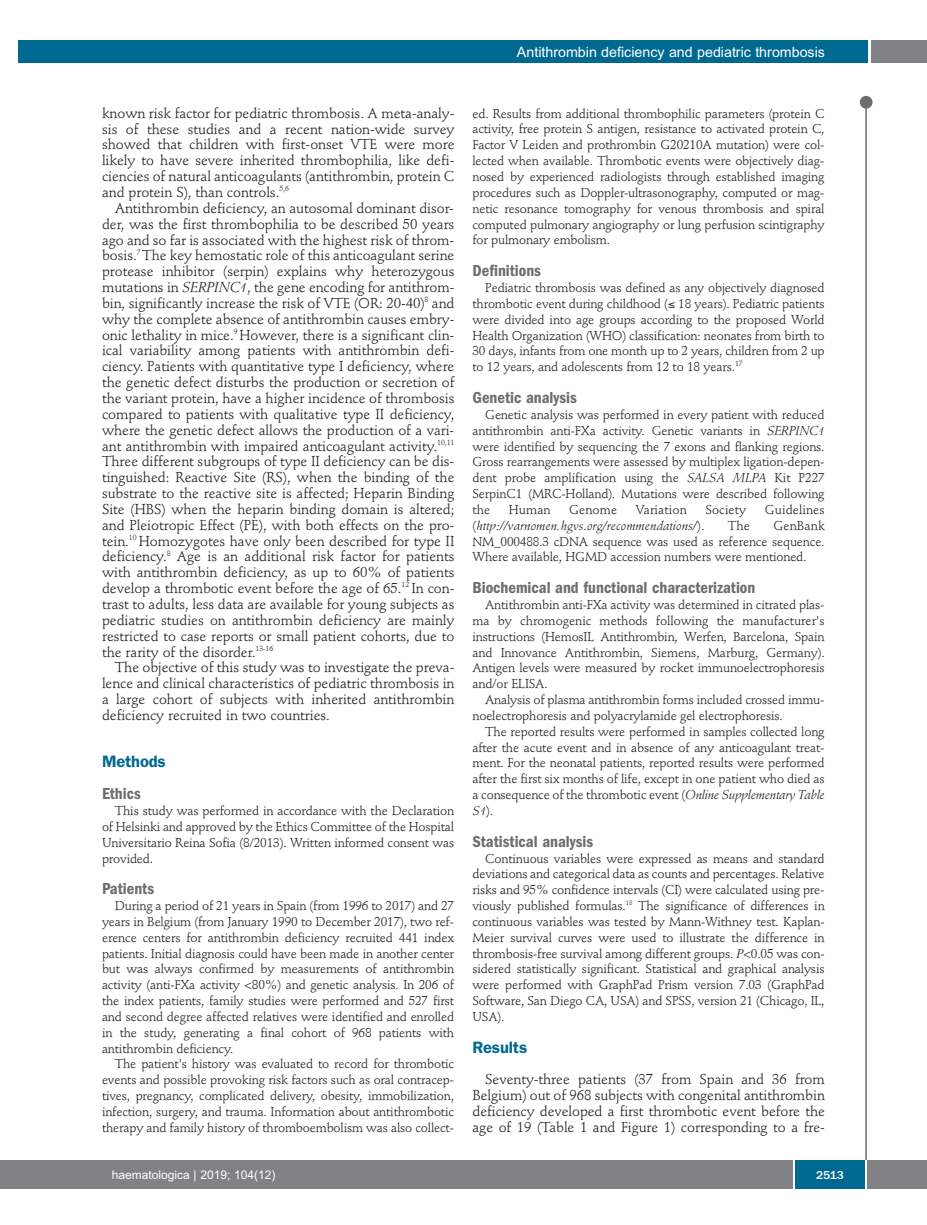
<style>
.page{position:relative;width:927px;height:1225px;background:#fff}
.page>*{position:absolute;margin:0;border:0;box-sizing:border-box;transform-origin:0 0}
.t1{font:600 condensed 16.5px "Franklin Gothic";color:#6c6d70}
.t2{font:600 16.5px "Franklin Gothic";letter-spacing:-.01em;color:#006991}
.t3{font:14.25px/15.9px "Stempel Schneidler";letter-spacing:-.005em;color:#231f20;text-align:justify}
.t4{font:14.25px "Arial";color:#fff}
.t5{font:12.75px/15.9px "Stempel Schneidler";letter-spacing:-.015em;color:#231f20;text-align:justify}
.t6{font:italic 12.75px "Stempel Schneidler";letter-spacing:.005em;color:#231f20}
.t7{font:12.75px "Stempel Schneidler";letter-spacing:.005em;color:#231f20}
.t8{font:12px "Arial";color:#fff}
.t9{font:500 12px "Franklin Gothic";color:#fff}
.s1{font-style:italic}
.s2{font-style:normal}
</style>
<div class="page">
<div style="left:860px;top:96px;width:12px;height:13px;background:#6c6d70;border-radius:50%"></div>
<hr style="left:865px;top:98px;width:2px;height:1062px;background:#6c6d70">
<div style="left:871px;top:40px;width:56px;height:22px;background:#808285"></div>
<div style="left:18px;top:40px;width:849px;height:22px;background:#006991"></div>
<div style="left:17px;top:1160px;width:910px;height:28px;background:#808285"></div>
<div style="left:795px;top:1160px;width:70px;height:28px;background:#006991"></div>
<hr style="left:793px;top:1160px;width:2px;height:28px;background:#fff">
<hr style="left:865px;top:1160px;width:2px;height:28px;background:#fff">
<div style="left:0;top:1160px;width:17px;height:28px;background:#808285"></div>
<p class="t4" style="left:517px;top:44px;width:310px">Antithrombin deficiency and pediatric thrombosis</p>
<p class="t3" style="left:102px;top:106px;width:354px">known risk factor for pediatric thrombosis. A meta-analy&shy;sis of these studies and a recent nation-wide survey showed that children with first-onset VTE were more likely to have severe inherited thrombophilia, like defi&shy;ciencies of natural anticoagulants (antithrombin, protein C and protein S), than controls.<sup>5,6</sup></p>
<p class="t3" style="left:102px;top:201px;width:354px;text-indent:13px">Antithrombin deficiency, an autosomal dominant disor&shy;der, was the first thrombophilia to be described 50 years ago and so far is associated with the highest risk of throm&shy;bosis.<sup>7</sup> The key hemostatic role of this anticoagulant serine protease inhibitor (serpin) explains why heterozygous mutations in <span class="s1">SERPINC1</span>, the gene encoding for antithrom&shy;bin, significantly increase the risk of VTE (OR: 20-40)<sup>8</sup> and why the complete absence of antithrombin causes embry&shy;onic lethality in mice.<sup>9</sup> However, there is a significant clin&shy;ical variability among patients with antithrombin defi&shy;ciency. Patients with quantitative type I deficiency, where the genetic defect disturbs the production or secretion of the variant protein, have a higher incidence of thrombosis compared to patients with qualitative type II deficiency, where the genetic defect allows the production of a vari&shy;ant antithrombin with impaired anticoagulant activity.<sup>10,11<br></sup>Three different subgroups of type II deficiency can be dis&shy;tinguished: Reactive Site (RS), when the binding of the substrate to the reactive site is affected; Heparin Binding Site (HBS) when the heparin binding domain is altered; and Pleiotropic Effect (PE), with both effects on the pro&shy;tein.<sup>10</sup> Homozygotes have only been described for type II deficiency.<sup>8</sup> Age is an additional risk factor for patients with antithrombin deficiency, as up to 60% of patients develop a thrombotic event before the age of 65.<sup>12</sup> In con&shy;trast to adults, less data are available for young subjects as pediatric studies on antithrombin deficiency are mainly restricted to case reports or small patient cohorts, due to the rarity of the disorder.<sup>13-16</sup></p>
<p class="t3" style="left:102px;top:661px;width:354px;text-indent:13px">The objective of this study was to investigate the preva&shy;lence and clinical characteristics of pediatric thrombosis in a large cohort of subjects with inherited antithrombin deficiency recruited in two countries.</p>
<p class="t2" style="left:102px;top:756px;width:65px">Methods</p>
<p class="t1" style="left:102px;top:788px;width:40px">Ethics</p>
<p class="t5" style="left:102px;top:804px;width:354px;text-indent:13px">This study was performed in accordance with the Declaration of Helsinki and approved by the Ethics Committee of the Hospital Universitario Reina Sofia (8/2013). Written informed consent was provided.</p>
<p class="t1" style="left:102px;top:883px;width:54px">Patients</p>
<p class="t5" style="left:102px;top:899px;width:354px;text-indent:13px">During a period of 21 years in Spain (from 1996 to 2017) and 27 years in Belgium (from January 1990 to December 2017), two ref&shy;erence centers for antithrombin deficiency recruited 441 index patients. Initial diagnosis could have been made in another center but was always confirmed by measurements of antithrombin activity (anti-FXa activity &lt;80%) and genetic analysis. In 206 of the index patients, family studies were performed and 527 first and second degree affected relatives were identified and enrolled in the study, generating a final cohort of 968 patients with antithrombin deficiency.</p>
<p class="t5" style="left:102px;top:1057px;width:354px;text-indent:13px">The patient's history was evaluated to record for thrombotic events and possible provoking risk factors such as oral contracep&shy;tives, pregnancy, complicated delivery, obesity, immobilization, infection, surgery, and trauma. Information about antithrombotic therapy and family history of thromboembolism was also collect-</p>
<p class="t5" style="left:472px;top:107px;width:354px">ed. Results from additional thrombophilic parameters (protein C activity, free protein S antigen, resistance to activated protein C, Factor V Leiden and prothrombin G20210A mutation) were col&shy;lected when available. Thrombotic events were objectively diag&shy;nosed by experienced radiologists through established imaging procedures such as Doppler-ultrasonography, computed or mag&shy;netic resonance tomography for venous thrombosis and spiral computed pulmonary angiography or lung perfusion scintigraphy for pulmonary embolism.</p>
<p class="t1" style="left:472px;top:265px;width:70px">Definitions</p>
<p class="t5" style="left:472px;top:281px;width:354px;text-indent:13px">Pediatric thrombosis was defined as any objectively diagnosed thrombotic event during childhood (≤ 18 years). Pediatric patients were divided into age groups according to the proposed World Health Organization (WHO) classification: neonates from birth to 30 days, infants from one month up to 2 years, children from 2 up to 12 years, and adolescents from 12 to 18 years.<sup>17</sup></p>
<p class="t1" style="left:472px;top:392px;width:106px">Genetic analysis</p>
<p class="t5" style="left:472px;top:408px;width:354px;text-indent:13px">Genetic analysis was performed in every patient with reduced antithrombin anti-FXa activity. Genetic variants in <span class="s1">SERPINC1 </span>were identified by sequencing the 7 exons and flanking regions.<br>Gross rearrangements were assessed by multiplex ligation-depen&shy;dent probe amplification using the <span class="s1">SALSA MLPA</span> Kit P227<br>SerpinC1 (MRC-Holland). Mutations were described following the</p>
<p class="t5" style="left:509px;top:503px;width:43px">Human</p>
<p class="t5" style="left:569px;top:503px;width:49px">Genome</p>
<p class="t7" style="left:636px;top:504px;width:53px">Variation</p>
<p class="t7" style="left:705px;top:504px;width:42px">Society</p>
<p class="t7" style="left:765px;top:504px;width:61px">Guidelines</p>
<p class="t6" style="left:472px;top:520px;width:233px"><span class="s2">(</span>http://varnomen.hgvs.org/recommendations/<span class="s2">).</span></p>
<p class="t5" style="left:728px;top:518px;width:24px">The</p>
<p class="t5" style="left:472px;top:518px;width:354px;text-indent:301px">GenBank NM_000488.3 cDNA sequence was used as reference sequence.<br>Where available, HGMD accession numbers were mentioned.</p>
<p class="t1" style="left:472px;top:582px;width:284px">Biochemical and functional characterization</p>
<p class="t5" style="left:472px;top:598px;width:354px;text-indent:13px">Antithrombin anti-FXa activity was determined in citrated plas&shy;ma by chromogenic methods following the manufacturer's instructions (HemosIL Antithrombin, Werfen, Barcelona, Spain and Innovance Antithrombin, Siemens, Marburg, Germany).<br>Antigen levels were measured by rocket immunoelectrophoresis and/or ELISA.</p>
<p class="t5" style="left:472px;top:693px;width:353px;text-indent:13px">Analysis of plasma antithrombin forms included crossed immu&shy;noelectrophoresis and polyacrylamide gel electrophoresis.</p>
<p class="t5" style="left:472px;top:724px;width:354px;text-indent:13px">The reported results were performed in samples collected long after the acute event and in absence of any anticoagulant treat&shy;ment. For the neonatal patients, reported results were performed after the first six months of life, except in one patient who died as a consequence of the thrombotic event (<span class="s1">Online Supplementary Table S1</span>).</p>
<p class="t1" style="left:472px;top:835px;width:122px">Statistical analysis</p>
<p class="t5" style="left:472px;top:851px;width:354px;text-indent:13px">Continuous variables were expressed as means and standard deviations and categorical data as counts and percentages. Relative risks and 95% confidence intervals (CI) were calculated using pre&shy;viously published formulas.<sup>18</sup> The significance of differences in continuous variables was tested by Mann-Withney test. Kaplan-Meier survival curves were used to illustrate the difference in thrombosis-free survival among different groups. <span class="s1">P</span>&lt;0.05 was con&shy;sidered statistically significant. Statistical and graphical analysis were performed with GraphPad Prism version 7.03 (GraphPad Software, San Diego CA, USA) and SPSS, version 21 (Chicago, IL, USA).</p>
<p class="t2" style="left:472px;top:1041px;width:56px">Results</p>
<p class="t3" style="left:472px;top:1073px;width:354px;text-indent:13px">Seventy-three patients (37 from Spain and 36 from Belgium) out of 968 subjects with congenital antithrombin deficiency developed a first thrombotic event before the age of 19 (Table 1 and Figure 1) corresponding to a fre-</p>
<p class="t8" style="left:112px;top:1167px;width:165px">haematologica | 2019; 104(12)</p>
<p class="t9" style="left:816px;top:1167px;width:29px">2513</p>
</div>
